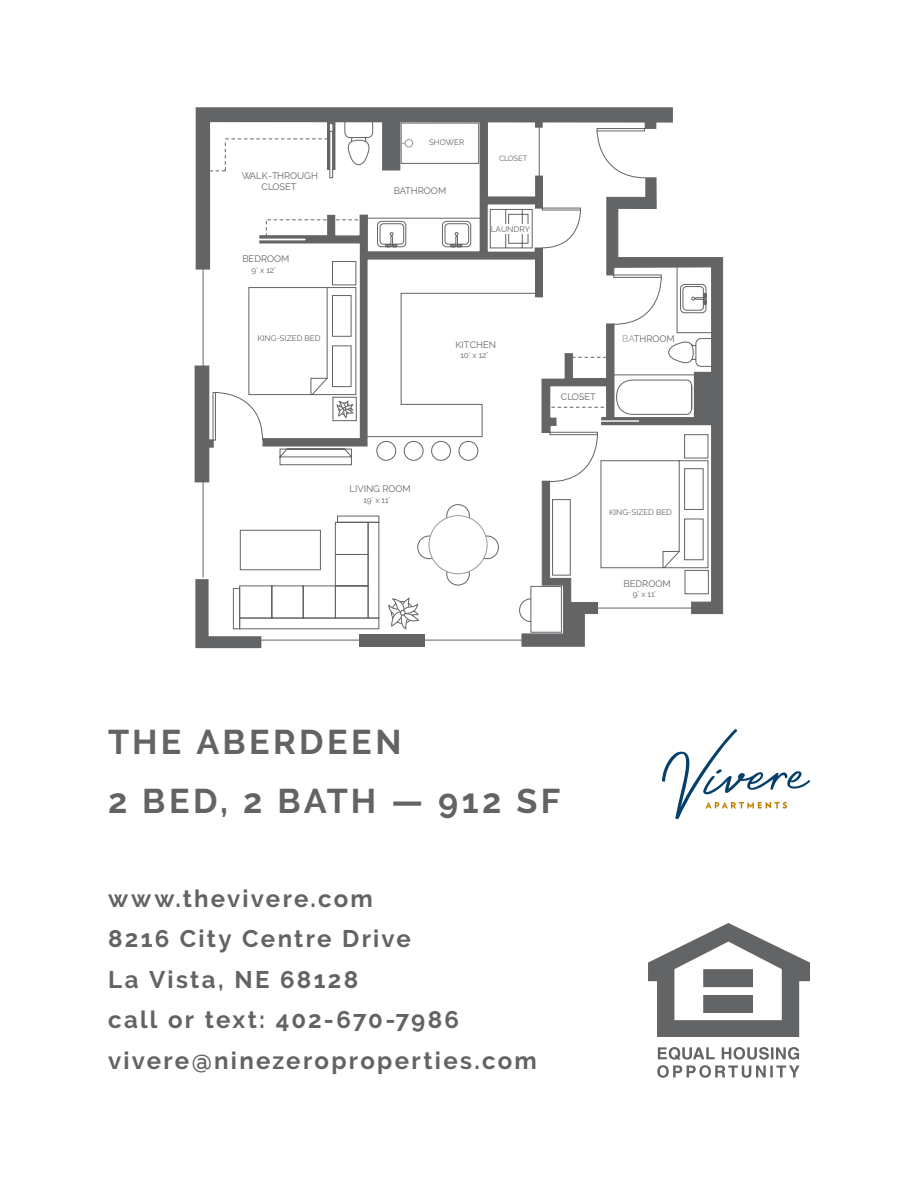
<style>
.page{position:relative;width:918px;height:1188px;background:#fff}
.page>*{position:absolute;margin:0;border:0;box-sizing:border-box;transform-origin:0 0}
.t1{font:700 34.2px/58.5px "Raleway";letter-spacing:.1em;color:#636366}
.t2{font:700 24px/40.5px "Raleway";letter-spacing:.095em;color:#636366}
.t3{font:9.45px/11.2px "Raleway";color:#636466;text-align:center}
.t4{font:8.25px "Raleway";color:#636466}
.t5{font:7.95px "Raleway";color:#636466}
.t6{font:7.65px "Raleway";color:#636466}
.s1{color:#999}
</style>
<div class="page">
<svg style="left:662px;top:729px;width:148px;height:90px"></svg>
<svg style="left:195px;top:107px;width:478px;height:163px"></svg>
<div style="left:713px;top:257px;width:10px;height:357px;background:#636466"></div>
<svg style="left:344px;top:121px;width:369px;height:156px"></svg>
<hr style="left:203px;top:269px;width:1px;height:308px;background:#636466">
<svg style="left:249px;top:261px;width:460px;height:16px"></svg>
<svg style="left:209px;top:120px;width:372px;height:128px"></svg>
<div style="left:405px;top:140px;width:8px;height:7px;background:#fff;border-radius:50%"></div>
<div style="left:405px;top:139px;width:8px;height:8px;border:1px solid #999;border-radius:50%"></div>
<svg style="left:195px;top:277px;width:518px;height:372px"></svg>
<div style="left:368px;top:522px;width:11px;height:96px;border:1px solid #636466"></div>
<svg style="left:648px;top:923px;width:162px;height:155px"></svg>
<p class="t3" style="left:242px;top:170px;width:78px">WALK-THROUGH<br>CLOSET</p>
<p class="t3" style="left:242px;top:253px;width:49px">BEDROOM</p>
<p class="t4" style="left:252px;top:265px;width:26px">9’ x 12’</p>
<p class="t5" style="left:257px;top:334px;width:65px">KING-SIZED BED</p>
<p class="t5" style="left:429px;top:138px;width:37px">SHOWER</p>
<p class="t3" style="left:394px;top:185px;width:54px">BATHROOM</p>
<p class="t6" style="left:499px;top:154px;width:30px">CLOSET</p>
<p class="t4" style="left:491px;top:224px;width:41px">LAUNDRY</p>
<p class="t3" style="left:456px;top:339px;width:42px">KITCHEN</p>
<p class="t4" style="left:460px;top:351px;width:29px">10’ x 12’</p>
<p class="t3" style="left:561px;top:391px;width:37px">CLOSET</p>
<p class="t3" style="left:622px;top:333px;width:54px"><span class="s1">BA</span>THROOM</p>
<p class="t3" style="left:350px;top:483px;width:63px">LIVING ROOM</p>
<p class="t4" style="left:363px;top:495px;width:28px">19’ x 11’</p>
<p class="t5" style="left:609px;top:508px;width:65px">KING-SIZED BED</p>
<p class="t3" style="left:624px;top:578px;width:49px">BEDROOM</p>
<p class="t4" style="left:633px;top:589px;width:25px">9’ x 11’</p>
<h1 class="t1" style="left:108px;top:713px;width:454px">THE ABERDEEN<br>2 BED, 2 BATH — 912 SF</h1>
<p class="t2" style="left:108px;top:878px;width:430px">www.thevivere.com<br>8216 City Centre Drive<br>La Vista, NE 68128<br>call or text: 402-670-7986 vivere@ninezeroproperties.com</p>
</div>
